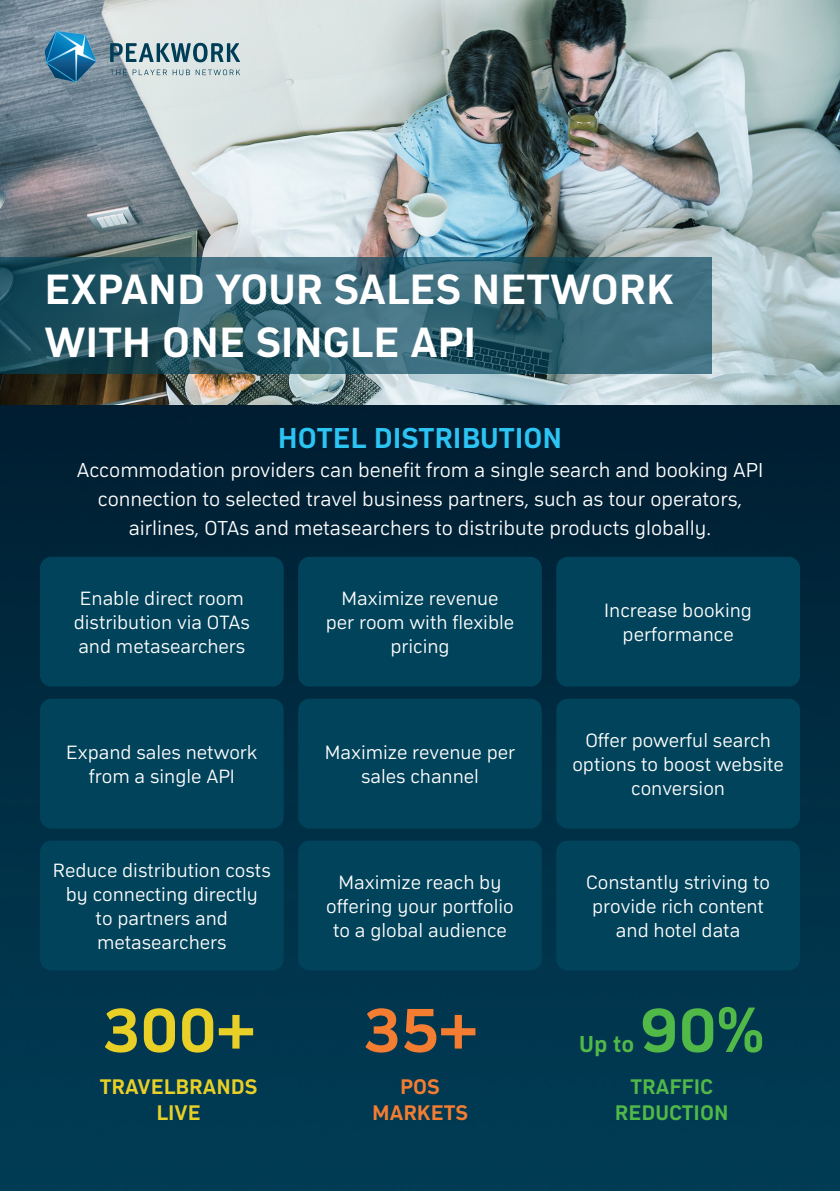
<style>
.page{position:relative;width:840px;height:1191px;background:#fff}
.page>*{position:absolute;margin:0;border:0;box-sizing:border-box;transform-origin:0 0}
.t1{font:700 66.4px "Compasse";color:#e9d027}
.t2{font:700 66.4px "Compasse";color:#f47d32}
.t3{font:700 66.4px "Compasse";color:#51b948}
.t4{font:700 44px/52.8px "Compasse";color:#fff}
.t5{font:700 30px "Compasse";color:#2bc4f3}
.t6{font:700 24px "Compasse";color:#51b948}
.t7{font:700 22px "Compasse";color:#e9d027}
.t8{font:700 22px/26.4px "Compasse";color:#51b948;text-align:center}
.t9{font:700 22px "Compasse";color:#f47d32}
.t10{font:300 21px/28.8px "Compasse";color:#fff;text-align:center}
.t11{font:300 20px/24px "Compasse";color:#fff;text-align:center}
</style>
<div class="page">
<img style="left:0;top:404px;width:839px;height:787px">
<img style="left:0;top:0;width:839px;height:404px">
<svg style="left:0;top:257px;width:711px;height:117px;background:#30606e"></svg>
<div style="left:40px;top:698px;width:243px;height:130px;background:#01435a;border-radius:11px"></div>
<div style="left:298px;top:698px;width:243px;height:130px;background:#01435a;border-radius:11px"></div>
<div style="left:556px;top:698px;width:243px;height:130px;background:#01435a;border-radius:11px"></div>
<div style="left:40px;top:557px;width:243px;height:129px;background:#01435a;border-radius:11px"></div>
<div style="left:298px;top:557px;width:243px;height:129px;background:#01435a;border-radius:11px"></div>
<div style="left:556px;top:557px;width:243px;height:129px;background:#01435a;border-radius:11px"></div>
<div style="left:40px;top:840px;width:243px;height:130px;background:#01435a;border-radius:11px"></div>
<div style="left:298px;top:840px;width:243px;height:130px;background:#01435a;border-radius:11px"></div>
<div style="left:556px;top:840px;width:243px;height:130px;background:#01435a;border-radius:11px"></div>
<svg style="left:44px;top:31px;width:52px;height:51px"></svg>
<img style="left:83px;top:35px;width:13px;height:19px">
<img style="left:57px;top:31px;width:28px;height:15px">
<img style="left:47px;top:32px;width:30px;height:30px">
<img style="left:47px;top:49px;width:28px;height:32px">
<img style="left:76px;top:54px;width:20px;height:28px">
<svg style="left:110px;top:43px;width:130px;height:19px;background:#72939f"></svg>
<svg style="left:110px;top:69px;width:130px;height:6px"></svg>
<p class="t4" style="left:44px;top:262px;width:630px">EXPAND YOUR SALES NETWORK<br>WITH ONE SINGLE API</p>
<p class="t5" style="left:277px;top:421px;width:286px">HOTEL DISTRIBUTION</p>
<p class="t10" style="left:77px;top:455px;width:687px">Accommodation providers can benefit from a single search and booking API connection to selected travel business partners, such as tour operators,</p>
<p class="t10" style="left:129px;top:513px;width:583px">airlines, OTAs and metasearchers to distribute products globally.</p>
<p class="t11" style="left:80px;top:586px;width:165px">Enable direct room</p>
<p class="t11" style="left:74px;top:610px;width:177px;text-align:left">distribution via OTAs and metasearchers</p>
<p class="t11" style="left:325px;top:586px;width:190px">Maximize revenue per room with flexible pricing</p>
<p class="t11" style="left:66px;top:740px;width:193px">Expand sales network from a single API</p>
<p class="t11" style="left:324px;top:740px;width:192px">Maximize revenue per sales channel</p>
<p class="t11" style="left:53px;top:858px;width:219px">Reduce distribution costs by connecting directly</p>
<p class="t11" style="left:96px;top:906px;width:134px">to partners and</p>
<p class="t11" style="left:97px;top:930px;width:131px">metasearchers</p>
<p class="t1" style="left:102px;top:991px;width:154px">300+</p>
<p class="t7" style="left:100px;top:1073px;width:159px">TRAVELBRANDS</p>
<p class="t7" style="left:156px;top:1099px;width:46px">LIVE</p>
<p class="t11" style="left:338px;top:870px;width:164px">Maximize reach by</p>
<p class="t11" style="left:326px;top:894px;width:189px">offering your portfolio</p>
<p class="t11" style="left:333px;top:918px;width:175px">to a global audience</p>
<p class="t2" style="left:362px;top:991px;width:116px">35+</p>
<p class="t9" style="left:400px;top:1073px;width:41px">POS</p>
<p class="t9" style="left:372px;top:1099px;width:97px">MARKETS</p>
<p class="t11" style="left:604px;top:598px;width:149px">Increase booking</p>
<p class="t11" style="left:622px;top:622px;width:112px">performance</p>
<p class="t11" style="left:572px;top:728px;width:213px">Offer powerful search options to boost website conversion</p>
<p class="t11" style="left:586px;top:870px;width:185px">Constantly striving to provide rich content</p>
<p class="t11" style="left:615px;top:918px;width:126px">and hotel data</p>
<p class="t3" style="left:640px;top:991px;width:125px">90%</p>
<p class="t8" style="left:614px;top:1072px;width:115px">TRAFFIC<br>REDUCTION</p>
<p class="t6" style="left:578px;top:1030px;width:57px">Up to</p>
</div>
